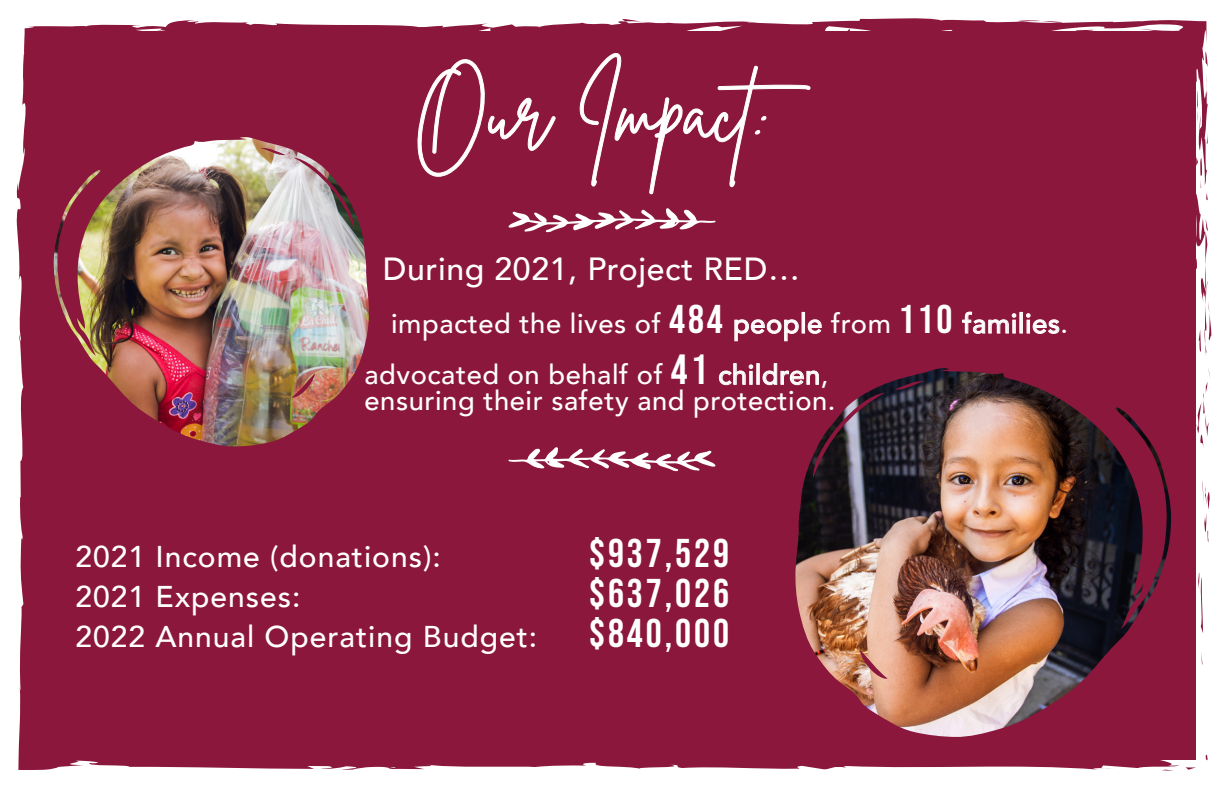
<style>
.page{position:relative;width:1224px;height:792px;background:#fff}
.page>*{position:absolute;margin:0;border:0;box-sizing:border-box;transform-origin:0 0}
.t1{font:82px "Brittany Signature";color:#fff}
.t2{font:40px "Bebas Neue";letter-spacing:.075em;color:#fff}
.t3{font:500 32px "Avenir";letter-spacing:.02em;color:#fff}
.t4{font:500 30px "Avenir";letter-spacing:.035em;color:#fff}
.t5{font:500 27.4px/51.2px "Avenir";letter-spacing:.02em;color:#fff}
.s1{font-family:"Bebas Neue";font-weight:400;font-size:40px}
.s2{font-family:"Bebas Neue";font-weight:400;font-size:42px}
</style>
<div class="page">
<svg style="left:1208px;top:492px;width:2px;height:51px"></svg>
<svg style="left:1208px;top:368px;width:2px;height:59px"></svg>
<div style="left:16px;top:18px;width:1192px;height:752px;background:#8b173c"></div>
<svg style="left:128px;top:37px;width:14px;height:2px"></svg>
<svg style="left:39px;top:613px;width:2px;height:12px"></svg>
<svg style="left:1207px;top:132px;width:1px;height:14px"></svg>
<svg style="left:1195px;top:157px;width:16px;height:199px"></svg>
<svg style="left:1197px;top:36px;width:11px;height:86px"></svg>
<svg style="left:1195px;top:130px;width:1px;height:15px"></svg>
<svg style="left:1135px;top:34px;width:8px;height:2px"></svg>
<svg style="left:1071px;top:30px;width:39px;height:8px"></svg>
<svg style="left:846px;top:29px;width:4px;height:4px"></svg>
<svg style="left:621px;top:39px;width:33px;height:4px"></svg>
<svg style="left:1162px;top:770px;width:12px;height:1px"></svg>
<svg style="left:1186px;top:767px;width:10px;height:3px"></svg>
<svg style="left:38px;top:367px;width:2px;height:6px"></svg>
<svg style="left:40px;top:495px;width:3px;height:20px"></svg>
<svg style="left:417px;top:59px;width:138px;height:118px;background:#932749"></svg>
<svg style="left:580px;top:52px;width:231px;height:147px;background:#902346"></svg>
<img style="left:53px;top:137px;width:316px;height:310px">
<img style="left:795px;top:368px;width:376px;height:369px">
<svg style="left:734px;top:319px;width:65px;height:23px"></svg>
<div style="left:802px;top:312px;width:3px;height:22px;border:1px solid #fff"></div>
<svg style="left:807px;top:319px;width:15px;height:16px"></svg>
<svg style="left:962px;top:311px;width:55px;height:24px"></svg>
<div style="left:1019px;top:312px;width:4px;height:22px;border:1px solid #fff"></div>
<svg style="left:1025px;top:312px;width:35px;height:23px"></svg>
<svg style="left:718px;top:363px;width:36px;height:23px"></svg>
<div style="left:756px;top:363px;width:4px;height:22px;border:1px solid #fff"></div>
<svg style="left:762px;top:363px;width:57px;height:23px"></svg>
<svg style="left:508px;top:447px;width:208px;height:25px"></svg>
<svg style="left:508px;top:208px;width:208px;height:25px"></svg>
<h1 class="t1" style="left:414px;top:59px;width:420px">Our Impact:</h1>
<p class="t3" style="left:383px;top:242px;width:419px">During 2021, Project RED…</p>
<p class="t5" style="left:365px;top:296px;width:705px;text-indent:27px">impacted the lives of <span class="s1">484</span> people from <span class="s1">110</span> families. advocated on behalf of <span class="s2">41</span> children,</p>
<p class="t5" style="left:365px;top:373px;width:472px">ensuring their safety and protection.</p>
<p class="t4" style="left:75px;top:531px;width:367px">2021 Income (donations):</p>
<h2 class="t2" style="left:589px;top:530px;width:141px">$937,529</h2>
<p class="t4" style="left:75px;top:571px;width:227px">2021 Expenses:</p>
<h2 class="t2" style="left:589px;top:570px;width:141px">$637,026</h2>
<p class="t4" style="left:75px;top:611px;width:463px">2022 Annual Operating Budget:</p>
<h2 class="t2" style="left:589px;top:610px;width:141px">$840,000</h2>
</div>
